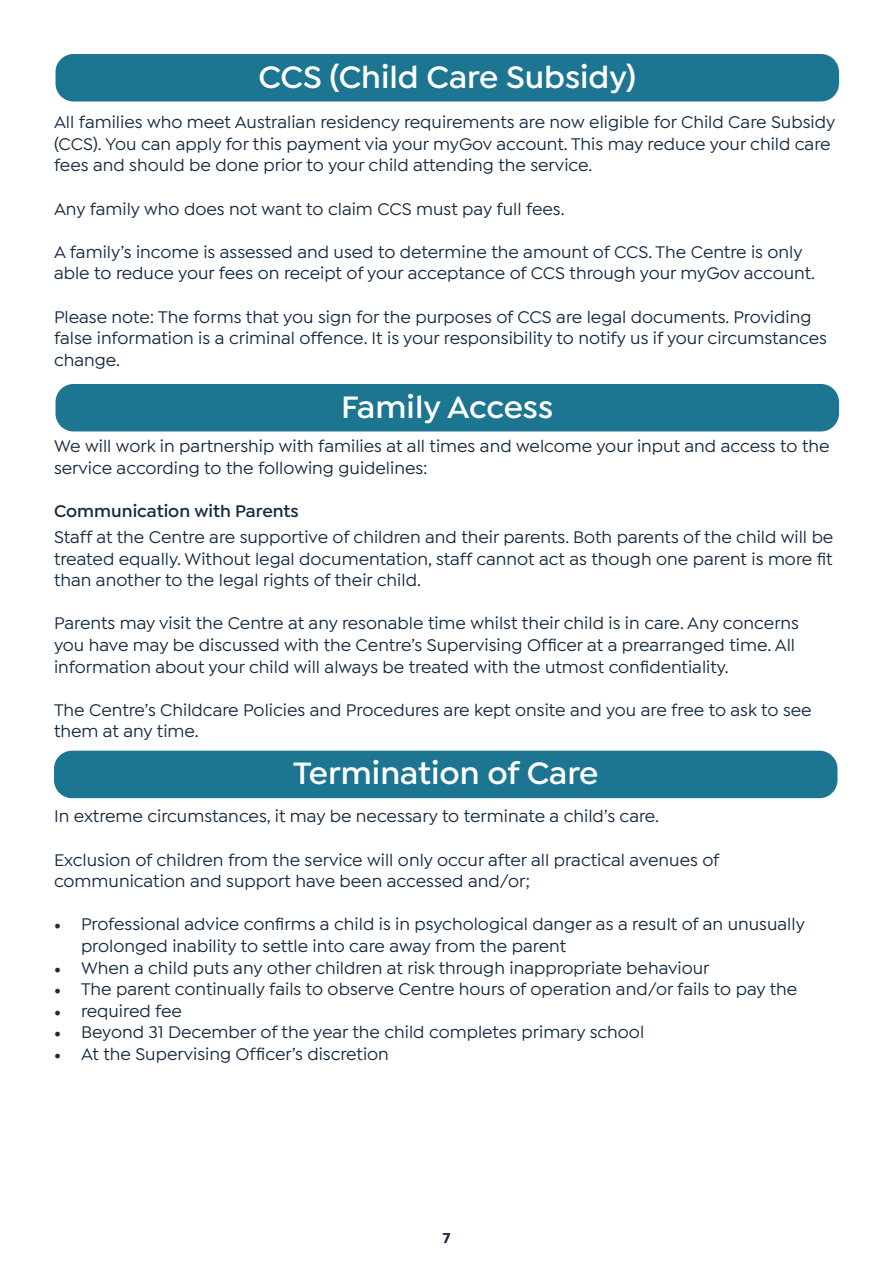
<style>
.page{position:relative;width:893px;height:1263px;background:#fff}
.page>*{position:absolute;margin:0;border:0;box-sizing:border-box;transform-origin:0 0}
.t1{font:600 33px "Isidora Sans";color:#fff}
.t2{font:500 18px/21.6px "Isidora Sans";color:#162b42}
.t3{font:600 18px "Isidora Sans";color:#162b42}
.t4{font:700 15px "Isidora Sans";color:#162b42}
.s1{font-family:"Minion Pro";font-weight:400}
</style>
<div class="page">
<div style="left:56px;top:54px;width:783px;height:47px;background:#1c7591;border-radius:18px"></div>
<div style="left:56px;top:384px;width:783px;height:47px;background:#1c7591;border-radius:18px"></div>
<div style="left:54px;top:751px;width:783px;height:47px;background:#1c7591;border-radius:18px"></div>
<p class="t1" style="left:258px;top:57px;width:379px">CCS (Child Care Subsidy)</p>
<p class="t2" style="left:54px;top:111px;width:783px">All families who meet Australian residency requirements are now eligible for Child Care Subsidy (CCS). You can apply for this payment via your myGov account. This may reduce your child care fees and should be done prior to your child attending the service.</p>
<p class="t2" style="left:54px;top:198px;width:512px">Any family who does not want to claim CCS must pay full fees.</p>
<p class="t2" style="left:54px;top:241px;width:763px">A family’s income is assessed and used to determine the amount of CCS. The Centre is only able to reduce your fees on receipt of your acceptance of CCS through your myGov account.</p>
<p class="t2" style="left:54px;top:306px;width:774px">Please note: The forms that you sign for the purposes of CCS are legal documents. Providing false information is a criminal offence. It is your responsibility to notify us if your circumstances change.</p>
<p class="t1" style="left:341px;top:387px;width:214px">Family Access</p>
<p class="t2" style="left:54px;top:435px;width:777px">We will work in partnership with families at all times and welcome your input and access to the</p>
<p class="t2" style="left:54px;top:457px;width:375px">service according to the following guidelines:</p>
<p class="t3" style="left:54px;top:500px;width:246px">Communication with Parents</p>
<p class="t2" style="left:54px;top:526px;width:781px">Staff at the Centre are supportive of children and their parents. Both parents of the child will be</p>
<p class="t2" style="left:54px;top:548px;width:780px">treated equally. Without legal documentation, staff cannot act as though one parent is more fit than another to the legal rights of their child.</p>
<p class="t2" style="left:54px;top:613px;width:747px">Parents may visit the Centre at any resonable time whilst their child is in care. Any concerns you have may be discussed with the Centre’s Supervising Officer at a prearranged time. All information about your child will always be treated with the utmost confidentiality.</p>
<p class="t2" style="left:54px;top:699px;width:759px">The Centre’s Childcare Policies and Procedures are kept onsite and you are free to ask to see them at any time.</p>
<p class="t1" style="left:293px;top:754px;width:307px">Termination of Care</p>
<p class="t2" style="left:54px;top:806px;width:607px">In extreme circumstances, it may be necessary to terminate a child’s care.</p>
<p class="t2" style="left:54px;top:849px;width:667px">Exclusion of children from the service will only occur after all practical avenues of communication and support have been accessed and/or;</p>
<p class="t2" style="left:81px;top:914px;width:725px;text-indent:-27px"><span class="s1">•</span> Professional advice confirms a child is in psychological danger as a result of an unusually prolonged inability to settle into care away from the parent</p>
<p class="t2" style="left:54px;top:957px;width:657px"><span class="s1">•</span> When a child puts any other children at risk through inappropriate behaviour</p>
<p class="t2" style="left:54px;top:978px;width:745px"><span class="s1">•</span> The parent continually fails to observe Centre hours of operation and/or fails to pay the</p>
<p class="t2" style="left:54px;top:1000px;width:130px"><span class="s1">•</span> required fee</p>
<p class="t2" style="left:54px;top:1022px;width:592px"><span class="s1">•</span> Beyond 31 December of the year the child completes primary school</p>
<p class="t2" style="left:54px;top:1043px;width:336px"><span class="s1">•</span> At the Supervising Officer’s discretion</p>
<p class="t4" style="left:443px;top:1229px;width:9px">7</p>
</div>
